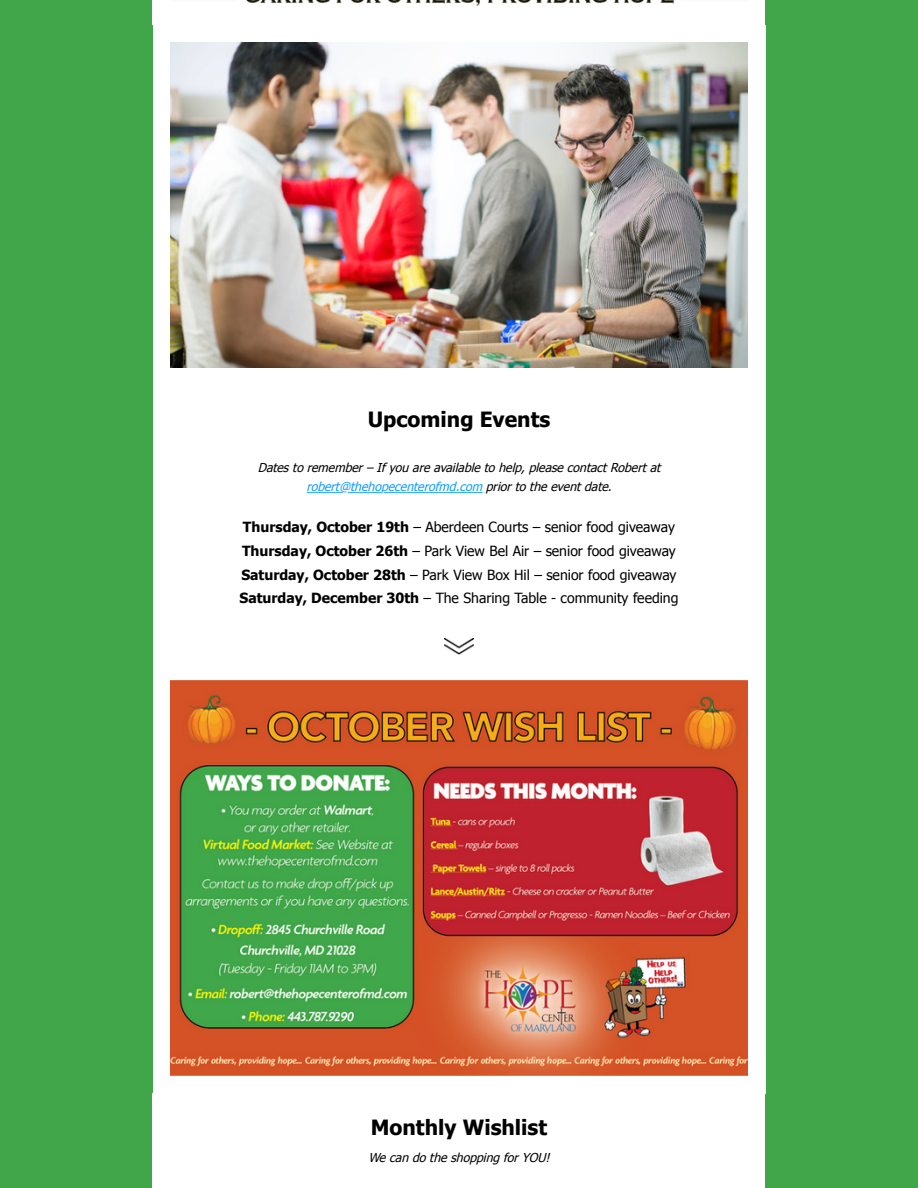
<style>
.page{position:relative;width:918px;height:1188px;background:#41a649}
.page>*{position:absolute;margin:0;border:0;box-sizing:border-box;transform-origin:0 0}
.t1{font:700 21px "Tahoma";color:#000}
.t2{font:13.95px/23.5px "Tahoma";color:#000}
.t3{font:italic 12.3px/19.2px "Tahoma";color:#000;text-align:center}
.s1{color:#109fff}
.s2{font-weight:700}
</style>
<div class="page">
<div style="left:153px;top:0;width:612px;height:25px;background:#fff"></div>
<div style="left:153px;top:25px;width:612px;height:360px;background:#fff"></div>
<div style="left:153px;top:385px;width:612px;height:243px;background:#fff"></div>
<div style="left:153px;top:628px;width:612px;height:35px;background:#fff"></div>
<div style="left:153px;top:663px;width:612px;height:430px;background:#fff"></div>
<div style="left:153px;top:1093px;width:612px;height:95px;background:#fff"></div>
<img style="left:246px;top:0;width:429px;height:6px">
<img style="left:170px;top:42px;width:578px;height:325px">
<hr style="left:307px;top:492px;width:36px;height:1px;background:#109fff">
<hr style="left:348px;top:492px;width:33px;height:1px;background:#109fff">
<hr style="left:384px;top:492px;width:99px;height:1px;background:#109fff">
<img style="left:445px;top:638px;width:28px;height:16px">
<img style="left:170px;top:680px;width:578px;height:396px">
<h1 class="t1" style="left:368px;top:404px;width:184px">Upcoming Events</h1>
<p class="t3" style="left:258px;top:457px;width:408px">Datestoremember–Ifyouareavailabletohelp,pleasecontactRobertat <span class="s1">robert@thehopecenterofmd.com</span> priortotheeventdate.</p>
<p class="t2" style="left:239px;top:515px;width:441px"><span class="s2">Thursday, October 19th</span> – Aberdeen Courts – senior food giveaway <span class="s2">Thursday, October 26th</span> – Park View Bel Air – senior food giveaway <span class="s2">Saturday, October 28th</span> – Park View Box Hil – senior food giveaway <span class="s2">Saturday, December 30th</span> – The Sharing Table - community feeding</p>
<h1 class="t1" style="left:371px;top:1113px;width:178px">Monthly Wishlist</h1>
<p class="t3" style="left:368px;top:1147px;width:187px">WecandotheshoppingforYOU!</p>
</div>
